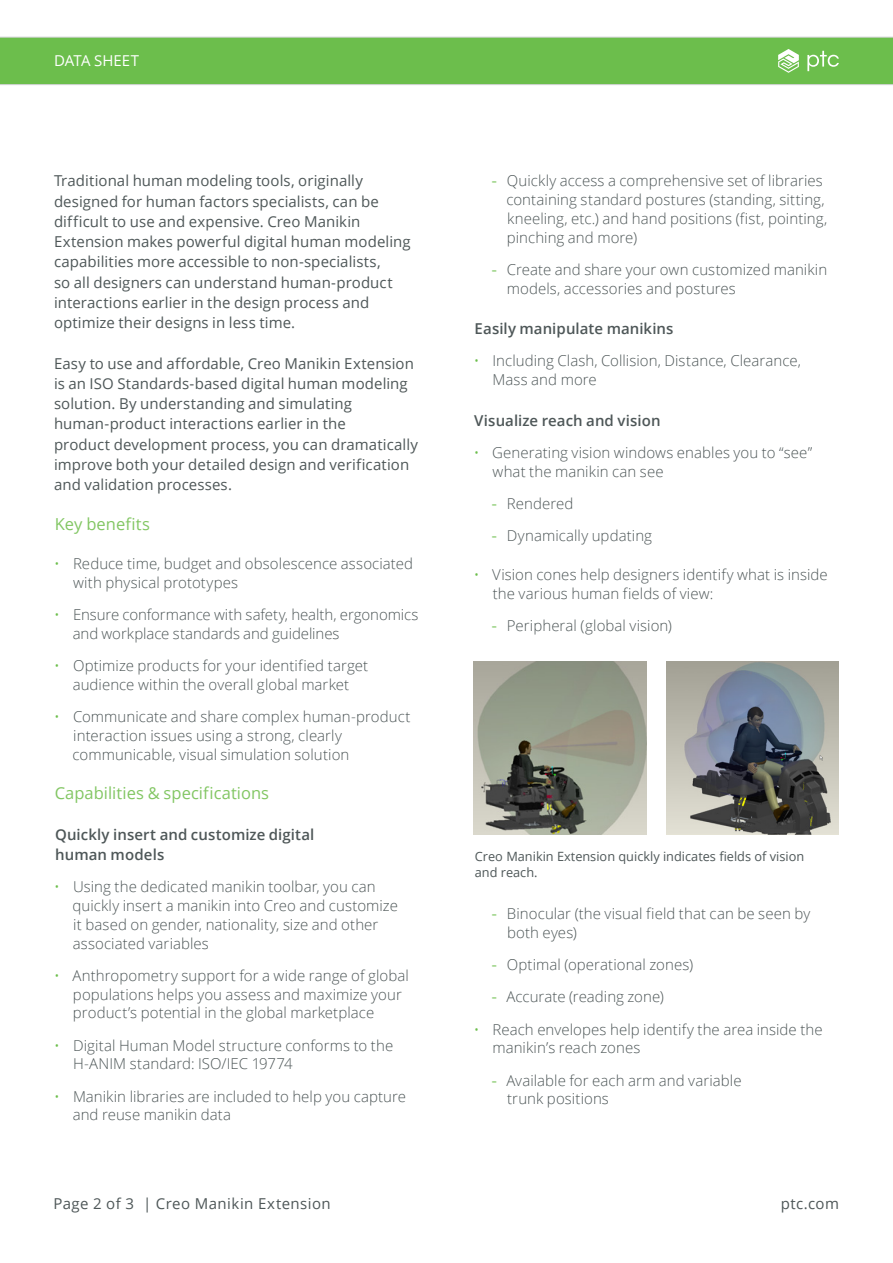
<style>
.page{position:relative;width:893px;height:1263px;background:#fff}
.page>*{position:absolute;margin:0;border:0;box-sizing:border-box;transform-origin:0 0}
._3__Text_Subhead_1{font:16.5px "Open Sans";letter-spacing:.005em;color:#82c663}
.t1{font:300 15px/18.8px "Open Sans";letter-spacing:.005em;color:#4e5758}
._4__Text_Body{font:15px/20.2px "Open Sans";letter-spacing:.005em;color:#4e5758}
._3__Text_Subhead_2{font:600 15px/20.2px "Open Sans";letter-spacing:.005em;color:#4e5758}
._4__Text_Body-2{font:15px "Open Sans";letter-spacing:.025em;color:#4e5758}
.t2{font:15px "Open Sans";color:#fff}
._6__Caption{font:12.75px/16.5px "Open Sans";color:#4e5758}
.s1{color:#6cbe4c}
.s2{font-family:"DIN Pro";font-weight:400;color:#6cbe4c}
</style>
<div class="page">
<div style="left:0;top:37px;width:893px;height:48px;background:#6cbe4c"></div>
<img style="left:666px;top:662px;width:173px;height:173px">
<img style="left:473px;top:662px;width:173px;height:173px">
<p class="t2" style="left:54px;top:50px;width:87px">DATA SHEET</p>
<p class="_4__Text_Body" style="left:54px;top:170px;width:358px">Traditional human modeling tools, originally designed for human factors specialists, can be difficult to use and expensive. Creo Manikin Extension makes powerful digital human modeling capabilities more accessible to non-specialists,<br>so all designers can understand human-product interactions earlier in the design process and optimize their designs in less time.</p>
<p class="_4__Text_Body" style="left:54px;top:353px;width:366px">Easy to use and affordable, Creo Manikin Extension is an ISO Standards-based digital human modeling solution. By understanding and simulating human-product interactions earlier in the<br>product development process, you can dramatically improve both your detailed design and verification and validation processes.</p>
<p class="_3__Text_Subhead_1" style="left:55px;top:513px;width:97px">Key benefits</p>
<p class="t1" style="left:73px;top:554px;width:342px;text-indent:-19px"><span class="s1">•</span> Reduce time, budget and obsolescence associated with physical prototypes</p>
<p class="t1" style="left:73px;top:605px;width:347px;text-indent:-18px"><span class="s1">•</span> Ensure conformance with safety, health, ergonomics and workplace standards and guidelines</p>
<p class="t1" style="left:54px;top:656px;width:315px;text-align:center"><span class="s1">•</span> Optimize products for your identified target audience within the overall global market</p>
<p class="t1" style="left:73px;top:707px;width:340px;text-indent:-18px"><span class="s1">•</span> Communicate and share complex human-product interaction issues using a strong, clearly communicable, visual simulation solution</p>
<p class="_3__Text_Subhead_1" style="left:55px;top:782px;width:216px">Capabilities &amp; specifications</p>
<p class="_3__Text_Subhead_2" style="left:55px;top:824px;width:261px">Quickly insert and customize digital human models</p>
<p class="t1" style="left:73px;top:877px;width:327px;text-indent:-18px"><span class="s1">•</span> Using the dedicated manikin toolbar, you can quickly insert a manikin into Creo and customize it based on gender, nationality, size and other associated variables</p>
<p class="t1" style="left:73px;top:965px;width:337px;text-indent:-19px"><span class="s1">•</span> Anthropometry support for a wide range of global populations helps you assess and maximize your product’s potential in the global marketplace</p>
<p class="t1" style="left:73px;top:1035px;width:322px;text-indent:-19px"><span class="s1">•</span> Digital Human Model structure conforms to the<br>H-ANIM standard: ISO/IEC 19774</p>
<p class="t1" style="left:73px;top:1086px;width:335px;text-indent:-18px"><span class="s1">•</span> Manikin libraries are included to help you capture and reuse manikin data</p>
<p class="t1" style="left:506px;top:171px;width:322px;text-indent:-15px"><span class="s2">-</span> Quickly access a comprehensive set of libraries containing standard postures (standing, sitting, kneeling, etc.) and hand positions (fist, pointing, pinching and more)</p>
<p class="t1" style="left:507px;top:260px;width:322px;text-indent:-16px"><span class="s2">-</span> Create and share your own customized manikin models, accessories and postures</p>
<p class="_3__Text_Subhead_2" style="left:475px;top:318px;width:200px">Easily manipulate manikins</p>
<p class="t1" style="left:492px;top:351px;width:310px;text-indent:-19px"><span class="s1">•</span> Including Clash, Collision, Distance, Clearance,<br>Mass and more</p>
<p class="_3__Text_Subhead_2" style="left:474px;top:410px;width:188px">Visualize reach and vision</p>
<p class="t1" style="left:493px;top:443px;width:321px;text-indent:-19px"><span class="s1">•</span> Generating vision windows enables you to “see” what the manikin can see</p>
<p class="t1" style="left:491px;top:494px;width:84px"><span class="s2">-</span> Rendered</p>
<p class="t1" style="left:491px;top:526px;width:162px"><span class="s2">-</span> Dynamically updating</p>
<p class="t1" style="left:493px;top:565px;width:337px;text-indent:-19px"><span class="s1">•</span> Vision cones help designers identify what is inside the various human fields of view:</p>
<p class="t1" style="left:491px;top:616px;width:182px"><span class="s2">-</span> Peripheral (global vision)</p>
<p class="_6__Caption" style="left:475px;top:847px;width:331px">Creo Manikin Extension quickly indicates fields of vision and reach.</p>
<p class="t1" style="left:507px;top:904px;width:305px;text-indent:-16px"><span class="s2">-</span> Binocular (the visual field that can be seen by both eyes)</p>
<p class="t1" style="left:491px;top:955px;width:203px"><span class="s2">-</span> Optimal (operational zones)</p>
<p class="t1" style="left:491px;top:987px;width:174px"><span class="s2">-</span> Accurate (reading zone)</p>
<p class="t1" style="left:492px;top:1019px;width:332px;text-indent:-19px"><span class="s1">•</span> Reach envelopes help identify the area inside the manikin’s reach zones</p>
<p class="t1" style="left:507px;top:1070px;width:236px;text-indent:-16px"><span class="s2">-</span> Available for each arm and variable trunk positions</p>
<p class="_4__Text_Body-2" style="left:53px;top:1193px;width:279px">Page 2 of 3 | Creo Manikin Extension</p>
<p class="_4__Text_Body" style="left:781px;top:1193px;width:60px">ptc.com</p>
</div>
